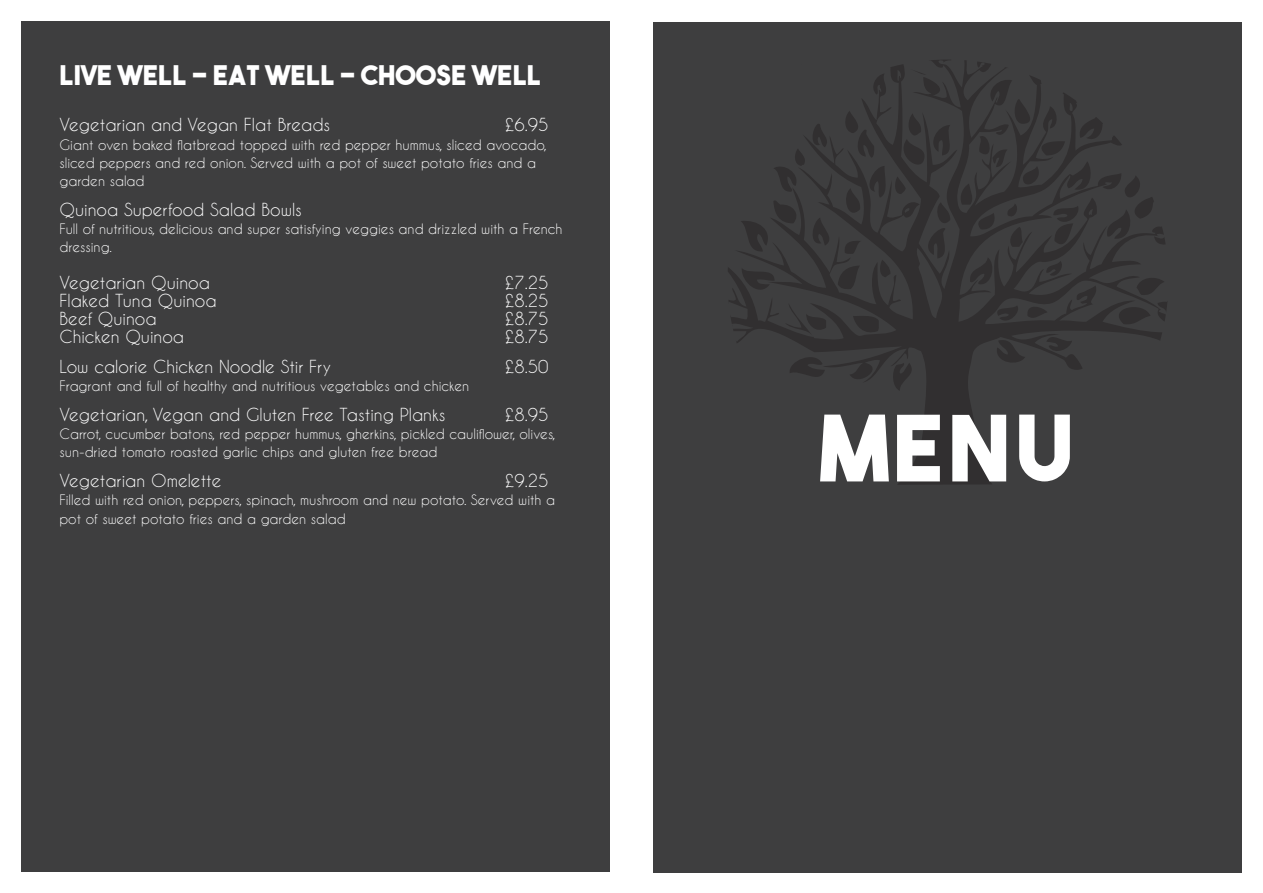
<style>
.page{position:relative;width:1263px;height:893px;background:#fff}
.page>*{position:absolute;margin:0;border:0;box-sizing:border-box;transform-origin:0 0}
.t1{font:90.9px "The Bold Font";color:#fff}
.B1{font:27px "The Bold Font";letter-spacing:.02em;color:#fff}
.B1-2{font:16.8px "Caviar Dreams";color:#fff}
.B1-3{font:13.5px/18.1px "Caviar Dreams";color:#fff}
</style>
<div class="page">
<div style="left:653px;top:22px;width:589px;height:851px;background:#3e3e3f"></div>
<svg style="left:728px;top:60px;width:345px;height:425px"></svg>
<svg style="left:910px;top:69px;width:16px;height:6px"></svg>
<svg style="left:740px;top:99px;width:427px;height:292px"></svg>
<div style="left:21px;top:21px;width:589px;height:851px;background:#3e3e3f"></div>
<p class="B1" style="left:60px;top:58px;width:482px">LIVE WELL - EAT WELL - CHOOSE WELL</p>
<p class="B1-2" style="left:60px;top:115px;width:272px">Vegetarian and Vegan Flat Breads</p>
<p class="B1-2" style="left:505px;top:115px;width:45px">£6.95</p>
<p class="B1-3" style="left:60px;top:135px;width:489px">Giant oven baked flatbread topped with red pepper hummus, sliced avocado, sliced peppers and red onion. Served with a pot of sweet potato fries and a garden salad</p>
<p class="B1-2" style="left:60px;top:199px;width:244px">Quinoa Superfood Salad Bowls</p>
<p class="B1-3" style="left:60px;top:219px;width:505px">Full of nutritious, delicious and super satisfying veggies and drizzled with a French dressing.</p>
<p class="B1-2" style="left:60px;top:272px;width:152px">Vegetarian Quinoa</p>
<p class="B1-2" style="left:505px;top:272px;width:45px">£7.25</p>
<p class="B1-2" style="left:60px;top:290px;width:159px">Flaked Tuna Quinoa</p>
<p class="B1-2" style="left:505px;top:290px;width:45px">£8.25</p>
<p class="B1-2" style="left:60px;top:309px;width:99px">Beef Quinoa</p>
<p class="B1-2" style="left:505px;top:309px;width:45px">£8.75</p>
<p class="B1-2" style="left:60px;top:327px;width:126px">Chicken Quinoa</p>
<p class="B1-2" style="left:505px;top:327px;width:45px">£8.75</p>
<p class="B1-2" style="left:60px;top:357px;width:273px">Low calorie Chicken Noodle Stir Fry</p>
<p class="B1-2" style="left:505px;top:357px;width:45px">£8.50</p>
<p class="B1-3" style="left:60px;top:377px;width:411px">Fragrant and full of healthy and nutritious vegetables and chicken</p>
<p class="B1-2" style="left:60px;top:404px;width:387px">Vegetarian, Vegan and Gluten Free Tasting Planks</p>
<p class="B1-2" style="left:505px;top:404px;width:45px">£8.95</p>
<p class="B1-3" style="left:60px;top:425px;width:497px">Carrot, cucumber batons, red pepper hummus, gherkins, pickled cauliflower, olives, sun-dried tomato roasted garlic chips and gluten free bread</p>
<p class="B1-2" style="left:60px;top:471px;width:163px">Vegetarian Omelette</p>
<p class="B1-2" style="left:505px;top:471px;width:45px">£9.25</p>
<p class="B1-3" style="left:60px;top:491px;width:497px">Filled with red onion, peppers, spinach, mushroom and new potato. Served with a pot of sweet potato fries and a garden salad</p>
<p class="t1" style="left:820px;top:391px;width:256px">MENU</p>
</div>
